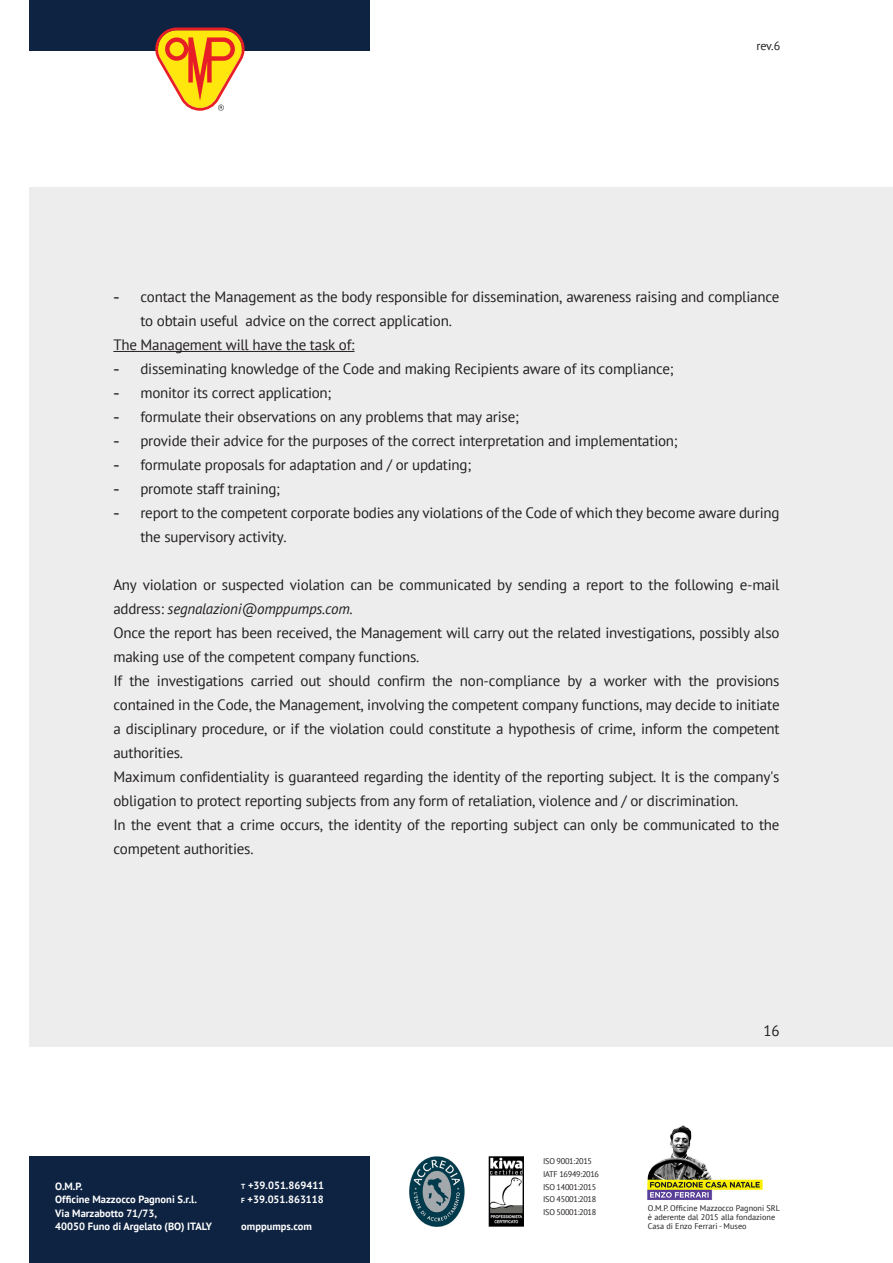
<style>
.page{position:relative;width:893px;height:1263px;background:#fff}
.page>*{position:absolute;margin:0;border:0;box-sizing:border-box;transform-origin:0 0}
.t1{font:15px/24px "PT Sans";letter-spacing:-.015em;color:#231f20}
.t2{font:12px "PT Sans";color:#231f20}
.t3{font:700 10.5px/13.5px "PT Sans";color:#fff}
.t4{font:8.25px/9.1px "PT Sans";letter-spacing:-.01em;color:#231f20}
.t5{font:8.25px/12.6px "PT Sans";letter-spacing:-.035em;color:#231f20}
.s1{font-family:"Times New Roman";font-size:18px}
.s2{font-style:italic}
.s3{font-size:7.35px}
</style>
<div class="page">
<div style="left:30px;top:187px;width:863px;height:859px;background:#ededee"></div>
<div style="left:30px;top:1157px;width:340px;height:106px;background:#0e2241"></div>
<div style="left:30px;top:0;width:340px;height:51px;background:#0e2241"></div>
<img style="left:647px;top:1125px;width:116px;height:75px">
<svg style="left:155px;top:28px;width:90px;height:83px"></svg>
<img style="left:409px;top:1157px;width:114px;height:69px">
<hr style="left:113px;top:351px;width:242px;height:1px;background:#231f20">
<p class="t2" style="left:756px;top:38px;width:25px">rev.6</p>
<p class="t1" style="left:140px;top:285px;width:641px;text-indent:-27px"><span class="s1">-</span> contact the Management as the body responsible for dissemination, awareness raising and compliance to obtain useful advice on the correct application.</p>
<p class="t1" style="left:113px;top:333px;width:243px">The Management will have the task of:</p>
<p class="t1" style="left:113px;top:357px;width:562px"><span class="s1">-</span> disseminating knowledge of the Code and making Recipients aware of its compliance;</p>
<p class="t1" style="left:113px;top:381px;width:220px"><span class="s1">-</span> monitor its correct application;</p>
<p class="t1" style="left:113px;top:405px;width:407px"><span class="s1">-</span> formulate their observations on any problems that may arise;</p>
<p class="t1" style="left:113px;top:429px;width:566px"><span class="s1">-</span> provide their advice for the purposes of the correct interpretation and implementation;</p>
<p class="t1" style="left:113px;top:453px;width:359px"><span class="s1">-</span> formulate proposals for adaptation and / or updating;</p>
<p class="t1" style="left:113px;top:477px;width:168px"><span class="s1">-</span> promote staff training;</p>
<p class="t1" style="left:140px;top:501px;width:641px;text-indent:-27px"><span class="s1">-</span> report to the competent corporate bodies any violations of the Code of which they become aware during the supervisory activity.</p>
<p class="t1" style="left:113px;top:573px;width:668px">Any violation or suspected violation can be communicated by sending a report to the following e-mail address: <span class="s2">segnalazioni@omppumps.com</span>.</p>
<p class="t1" style="left:113px;top:621px;width:668px">Once the report has been received, the Management will carry out the related investigations, possibly also making use of the competent company functions.</p>
<p class="t1" style="left:113px;top:669px;width:668px;text-align:justify">If the investigations carried out should confirm the non-compliance by a worker with the provisions contained in the Code, the Management, involving the competent company functions, may decide to initiate a disciplinary procedure, or if the violation could constitute a hypothesis of crime, inform the competent authorities.</p>
<p class="t1" style="left:113px;top:765px;width:668px">Maximum confidentiality is guaranteed regarding the identity of the reporting subject. It is the company's obligation to protect reporting subjects from any form of retaliation, violence and / or discrimination.</p>
<p class="t1" style="left:113px;top:813px;width:668px">In the event that a crime occurs, the identity of the reporting subject can only be communicated to the competent authorities.</p>
<p class="t3" style="left:55px;top:1179px;width:158px">O.M.P.<br>Officine Mazzocco Pagnoni S.r.l.<br>Via Marzabotto 71/73,<br>40050 Funo di Argelato (BO) ITALY</p>
<p class="t3" style="left:241px;top:1178px;width:85px"><span class="s3">t</span> +39.051.869411 <span class="s3">f</span> +39.051.863118</p>
<p class="t3" style="left:241px;top:1219px;width:72px">omppumps.com</p>
<p class="t5" style="left:543px;top:1155px;width:57px">ISO 9001:2015<br>IATF 16949:2016<br>ISO 14001:2015<br>ISO 45001:2018<br>ISO 50001:2018</p>
<p class="t1" style="left:763px;top:1018px;width:18px">16</p>
<p class="t4" style="left:648px;top:1203px;width:134px">O.M.P. Officine Mazzocco Pagnoni SRL è aderente dal 2015 alla fondazione<br>Casa di Enzo Ferrari - Museo</p>
</div>
